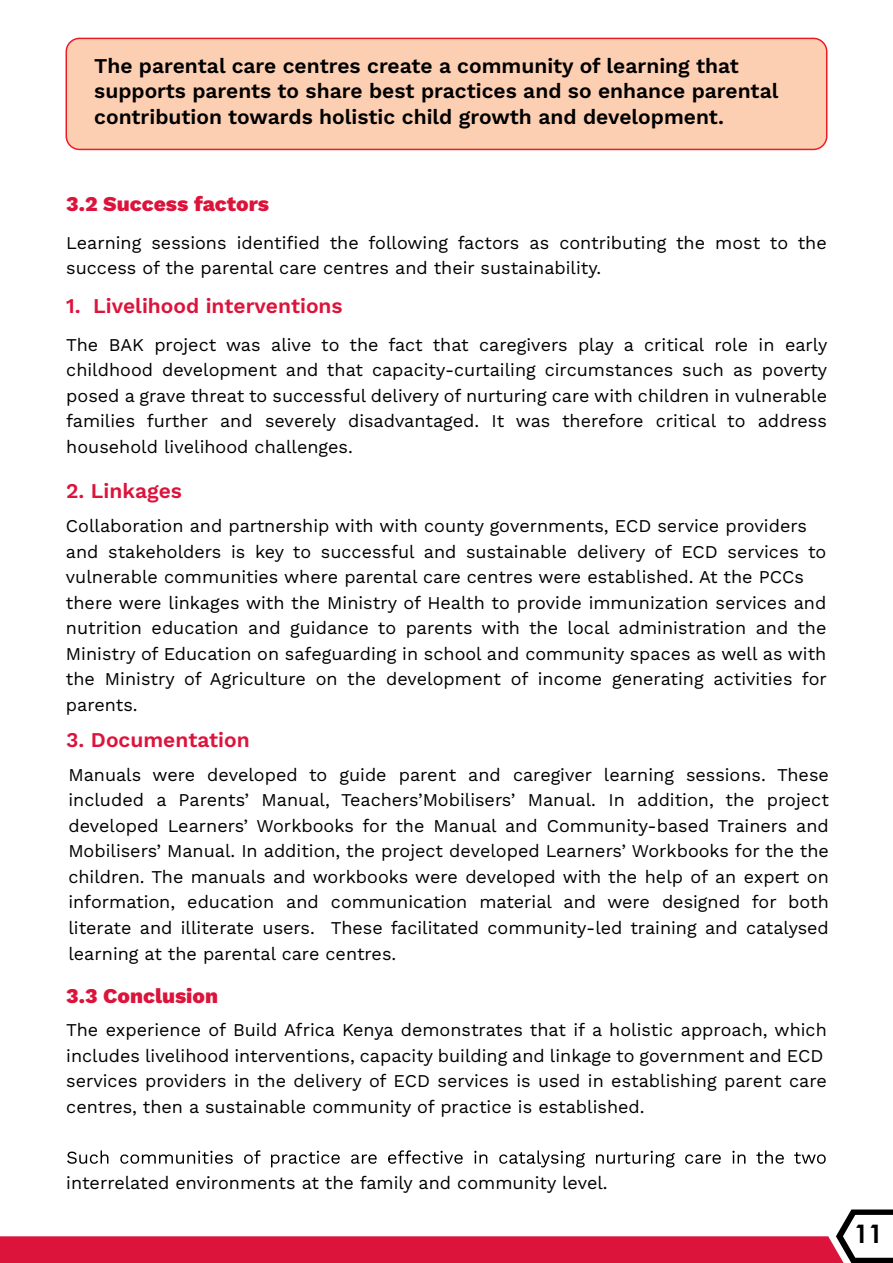
<style>
.page{position:relative;width:893px;height:1263px;background:#fff}
.page>*{position:absolute;margin:0;border:0;box-sizing:border-box;transform-origin:0 0}
.t1{font:700 25.5px "Century Gothic";color:#000}
.t2{font:600 21px/25.5px "Work Sans";color:#000}
.t3{font:600 21px "Work Sans";color:#dc143c}
.t4{font:800 21px "Work Sans";color:#dc143c}
.t5{font:18px/25.5px "Work Sans";color:#000}
</style>
<div class="page">
<svg style="left:67px;top:1150px;width:759px;height:17px"></svg>
<svg style="left:0;top:1209px;width:893px;height:54px"></svg>
<div style="left:66px;top:38px;width:761px;height:111px;background:#fcceb2;border-radius:13px"></div>
<div style="left:66px;top:38px;width:761px;height:112px;border:1px solid #ed1c24;border-radius:13px"></div>
<p class="t2" style="left:94px;top:52px;width:686px">The parental care centres create a community of learning that supports parents to share best practices and so enhance parental contribution towards holistic child growth and development.</p>
<p class="t4" style="left:66px;top:188px;width:204px">3.2 Success factors</p>
<p class="t5" style="left:66px;top:229px;width:762px">Learning sessions identified the following factors as contributing the most to the success of the parental care centres and their sustainability.</p>
<p class="t3" style="left:66px;top:290px;width:278px">1. Livelihood interventions</p>
<p class="t5" style="left:66px;top:331px;width:763px;text-align:justify">The BAK project was alive to the fact that caregivers play a critical role in early childhood development and that capacity-curtailing circumstances such as poverty posed a grave threat to successful delivery of nurturing care with children in vulnerable families further and severely disadvantaged. It was therefore critical to address household livelihood challenges.</p>
<p class="t3" style="left:66px;top:475px;width:117px">2. Linkages</p>
<p class="t5" style="left:66px;top:512px;width:762px">Collaboration and partnership with with county governments, ECD service providers and stakeholders is key to successful and sustainable delivery of ECD services to vulnerable communities where parental care centres were established. At the PCCs there were linkages with the Ministry of Health to provide immunization services and nutrition education and guidance to parents with the local administration and the Ministry of Education on safeguarding in school and community spaces as well as with the Ministry of Agriculture on the development of income generating activities for parents.</p>
<p class="t3" style="left:66px;top:724px;width:185px">3. Documentation</p>
<p class="t5" style="left:68px;top:761px;width:762px;text-align:justify">Manuals were developed to guide parent and caregiver learning sessions. These included a Parents’ Manual, Teachers’Mobilisers’ Manual. In addition, the project developed Learners’ Workbooks for the Manual and Community-based Trainers and Mobilisers’ Manual. In addition, the project developed Learners’ Workbooks for the the children. The manuals and workbooks were developed with the help of an expert on information, education and communication material and were designed for both literate and illiterate users. These facilitated community-led training and catalysed learning at the parental care centres.</p>
<p class="t4" style="left:66px;top:980px;width:153px">3.3 Conclusion</p>
<p class="t5" style="left:66px;top:1016px;width:762px">The experience of Build Africa Kenya demonstrates that if a holistic approach, which includes livelihood interventions, capacity building and linkage to government and ECD services providers in the delivery of ECD services is used in establishing parent care centres, then a sustainable community of practice is established.</p>
<p class="t5" style="left:66px;top:1169px;width:543px">interrelated environments at the family and community level.</p>
<h1 class="t1" style="left:854px;top:1215px;width:30px">11</h1>
</div>
